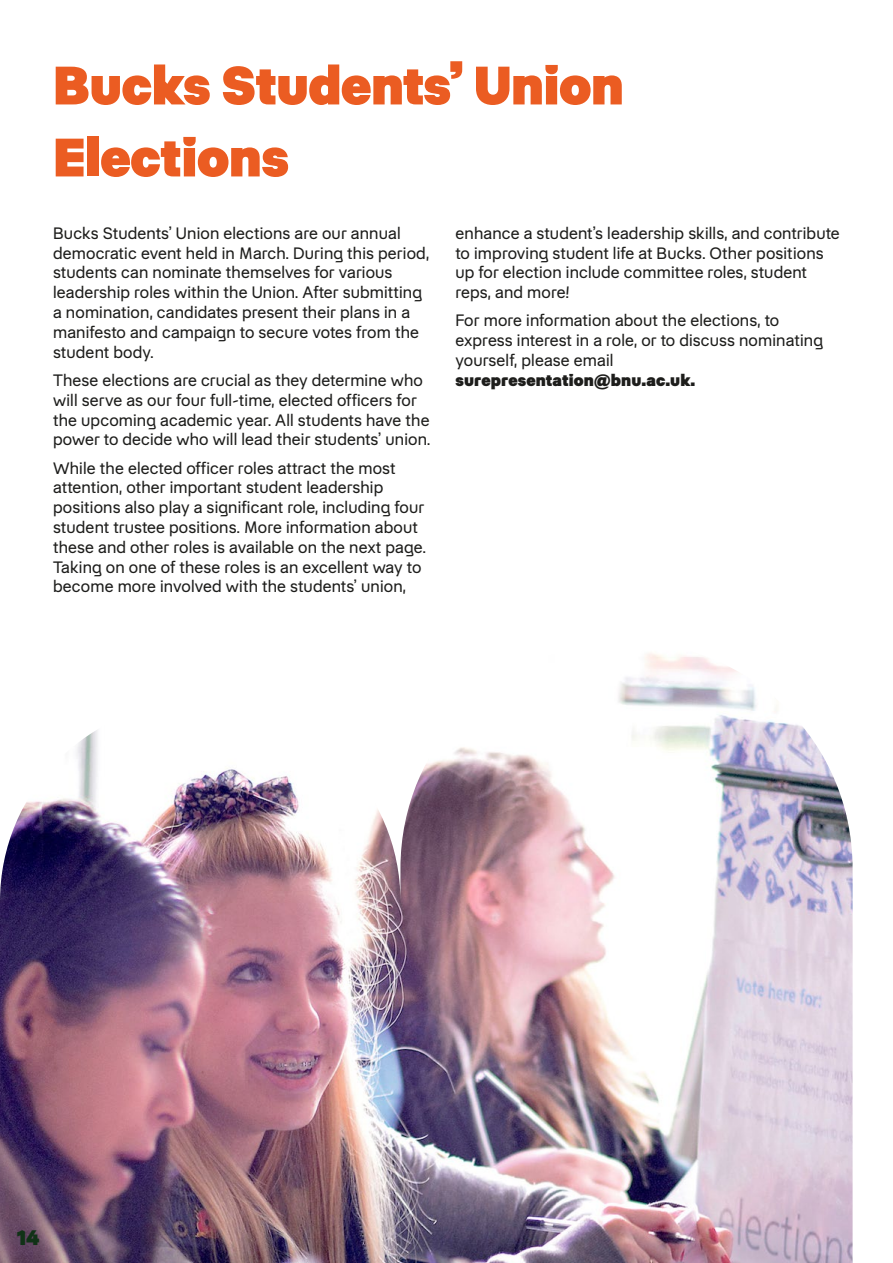
<style>
.page{position:relative;width:893px;height:1263px;background:#fff}
.page>*{position:absolute;margin:0;border:0;box-sizing:border-box;transform-origin:0 0}
.t1{font:800 54px/72px "Restart Ginger";letter-spacing:-.01em;color:#eb5c22}
.t2{font:800 21px "Restart Ginger";color:#113217}
.t3{font:16.5px/19.8px "Restart Ginger";letter-spacing:.01em;color:#1d1d1b}
.t4{font:800 16.5px "Restart Ginger";letter-spacing:.01em;color:#1d1d1b}
</style>
<div class="page">
<img style="left:0;top:653px;width:853px;height:610px">
<h1 class="t1" style="left:53px;top:44px;width:572px">Bucks Students’ Union<br>Elections</h1>
<p class="t3" style="left:53px;top:222px;width:377px">Bucks Students’ Union elections are our annual democratic event held in March. During this period, students can nominate themselves for various leadership roles within the Union. After submitting a nomination, candidates present their plans in a manifesto and campaign to secure votes from the student body.</p>
<p class="t3" style="left:53px;top:369px;width:379px">These elections are crucial as they determine who will serve as our four full-time, elected officers for the upcoming academic year. All students have the power to decide who will lead their students’ union.</p>
<p class="t3" style="left:53px;top:456px;width:374px">While the elected officer roles attract the most attention, other important student leadership positions also play a significant role, including four student trustee positions. More information about these and other roles is available on the next page.<br>Taking on one of these roles is an excellent way to become more involved with the students’ union,</p>
<p class="t3" style="left:455px;top:222px;width:386px">enhance a student’s leadership skills, and contribute to improving student life at Bucks. Other positions up for election include committee roles, student reps, and more!</p>
<p class="t3" style="left:455px;top:309px;width:369px">For more information about the elections, to express interest in a role, or to discuss nominating yourself, please email</p>
<p class="t4" style="left:455px;top:367px;width:241px">surepresentation@bnu.ac.uk.</p>
<p class="t2" style="left:17px;top:1222px;width:24px">14</p>
</div>
